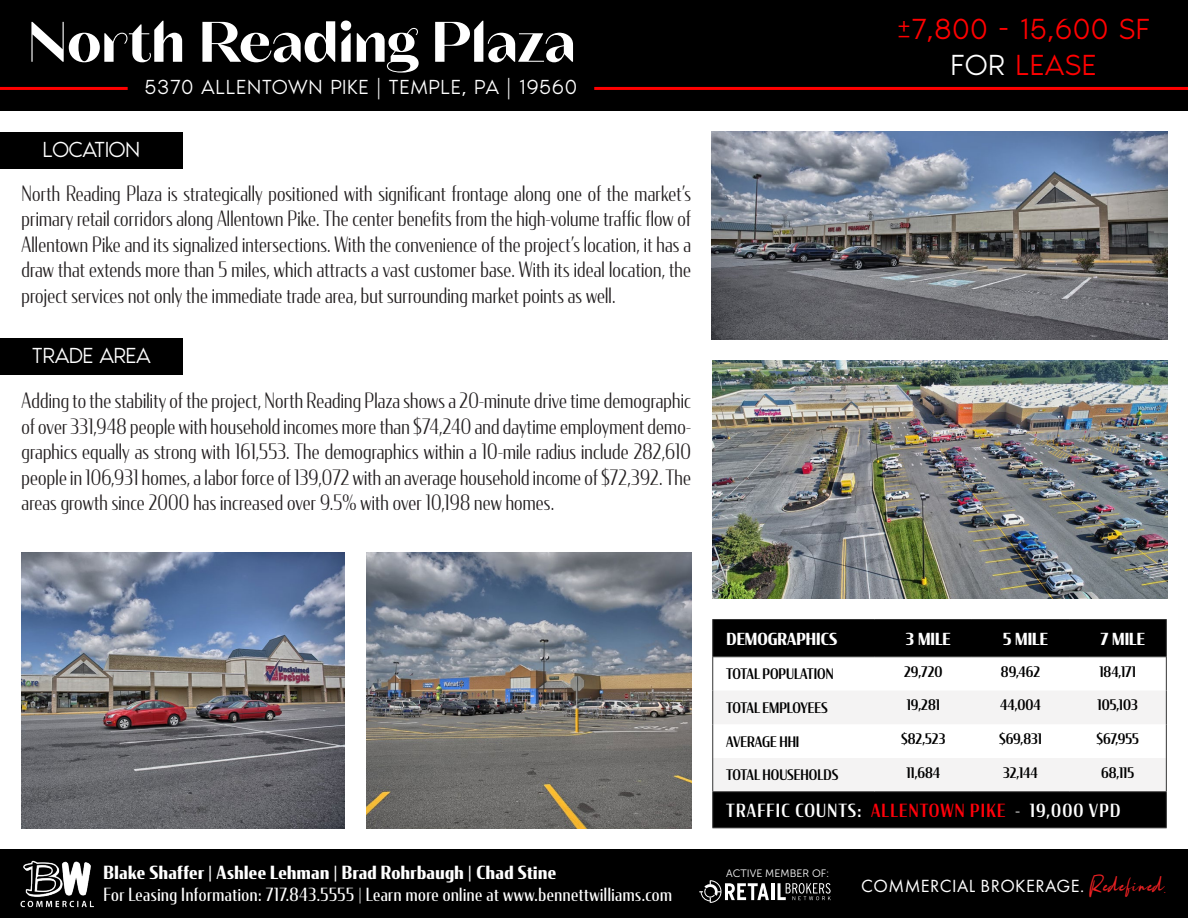
<style>
.page{position:relative;width:1188px;height:918px;background:#fff}
.page>*{position:absolute;margin:0;border:0;box-sizing:border-box;transform-origin:0 0}
.t1{font:700 57px "Fromage";color:#fff}
.t2{font:300 30px/36px "Noir Pro";letter-spacing:.01em;color:#f00;text-align:center}
.t3{font:300 22.5px "Noir Pro";letter-spacing:-.03em;color:#fff}
.t4{font:300 21px/25.5px "Condor Cond";letter-spacing:.01em;color:#231f20;text-align:justify}
.t5{font:300 21px "Noir Pro";letter-spacing:.025em;color:#fff}
.t6{font:18.3px "Futura PT";letter-spacing:.025em;color:#fff}
.t7{font:18px "Condor Cond";letter-spacing:.03em;color:#fff}
.t8{font:700 18px "Condor Cond";letter-spacing:.025em;color:#fff}
.t9{font:500 18px "Condor Cond";letter-spacing:.065em;color:#fff}
.t10{font:700 16.5px "Condor Cond";color:#fff}
.t11{font:500 14.4px "Condor Cond";color:#000}
.t12{font:700 14.25px "Condor Cond";letter-spacing:.025em;color:#fff}
.t13{font:10.65px "Museo Sans 300";color:#fff}
.s1{color:#fff}
.s2{color:#ff010a}
.s3{font-family:"Rotterdam";font-style:italic;font-size:27.6px;color:#ee2123}
</style>
<div class="page">
<div style="left:0;top:849px;width:1188px;height:69px;background:#000"></div>
<hr style="left:771px;top:883px;width:3px;height:17px;background:#fff">
<svg style="left:778px;top:883px;width:53px;height:17px"></svg>
<svg style="left:699px;top:880px;width:70px;height:23px"></svg>
<img style="left:20px;top:860px;width:73px;height:47px">
<div style="left:0;top:0;width:1188px;height:110px;background:#000"></div>
<hr style="left:0;top:87px;width:128px;height:3px;background:#f00">
<hr style="left:594px;top:87px;width:594px;height:3px;background:#f00">
<img style="left:366px;top:552px;width:325px;height:276px">
<div style="left:713px;top:620px;width:453px;height:207px;background:#000"></div>
<svg style="left:713px;top:657px;width:453px;height:34px"></svg>
<svg style="left:713px;top:691px;width:453px;height:100px;fill:#f4f3f3"></svg>
<hr style="left:712px;top:657px;width:1px;height:34px;background:#333">
<hr style="left:1166px;top:657px;width:1px;height:34px;background:#333">
<hr style="left:712px;top:691px;width:1px;height:33px;background:#333">
<hr style="left:1166px;top:691px;width:1px;height:33px;background:#333">
<hr style="left:712px;top:724px;width:1px;height:34px;background:#333">
<hr style="left:1166px;top:724px;width:1px;height:34px;background:#333">
<hr style="left:712px;top:758px;width:1px;height:33px;background:#333">
<hr style="left:1166px;top:758px;width:1px;height:33px;background:#333">
<hr style="left:712px;top:791px;width:163px;height:1px;background:#333">
<hr style="left:712px;top:792px;width:1px;height:35px;background:#333">
<hr style="left:875px;top:791px;width:97px;height:1px;background:#333">
<hr style="left:972px;top:791px;width:97px;height:1px;background:#333">
<hr style="left:1069px;top:791px;width:98px;height:1px;background:#333">
<hr style="left:1166px;top:792px;width:1px;height:35px;background:#333">
<hr style="left:712px;top:827px;width:163px;height:1px;background:#333">
<hr style="left:875px;top:827px;width:97px;height:1px;background:#333">
<hr style="left:972px;top:827px;width:97px;height:1px;background:#333">
<hr style="left:1069px;top:827px;width:98px;height:1px;background:#333">
<hr style="left:712px;top:619px;width:163px;height:1px;background:#333">
<hr style="left:712px;top:620px;width:1px;height:37px;background:#333">
<hr style="left:875px;top:619px;width:97px;height:1px;background:#333">
<hr style="left:972px;top:619px;width:97px;height:1px;background:#333">
<hr style="left:1069px;top:619px;width:98px;height:1px;background:#333">
<hr style="left:1166px;top:620px;width:1px;height:37px;background:#333">
<hr style="left:713px;top:656px;width:162px;height:1px;background:#323332">
<hr style="left:875px;top:656px;width:97px;height:1px;background:#323332">
<hr style="left:972px;top:656px;width:97px;height:1px;background:#323332">
<hr style="left:1069px;top:656px;width:97px;height:1px;background:#323332">
<img style="left:713px;top:360px;width:455px;height:239px">
<img style="left:22px;top:552px;width:323px;height:276px">
<img style="left:712px;top:132px;width:456px;height:208px">
<div style="left:0;top:132px;width:183px;height:37px;background:#000"></div>
<div style="left:0;top:338px;width:183px;height:37px;background:#000"></div>
<h1 class="t1" style="left:28px;top:8px;width:549px">North Reading Plaza</h1>
<p class="t5" style="left:145px;top:71px;width:434px">5370 ALLENTOWN PIKE | TEMPLE, PA | 19560</p>
<p class="t3" style="left:43px;top:133px;width:99px">LOCATION</p>
<p class="t4" style="left:22px;top:180px;width:671px">North Reading Plaza is strategically positioned with significant frontage along one of the market’s primary retail corridors along Allentown Pike. The center benefits from the high-volume traffic flow of Allentown Pike and its signalized intersections. With the convenience of the project’s location, it has a draw that extends more than 5 miles, which attracts a vast customer base. With its ideal location, the project services not only the immediate trade area, but surrounding market points as well.</p>
<p class="t3" style="left:32px;top:339px;width:120px">TRADE AREA</p>
<p class="t4" style="left:22px;top:388px;width:671px">Adding to the stability of the project, North Reading Plaza shows a 20-minute drive time demographic of over 331,948 people with household incomes more than $74,240 and daytime employment demo&shy;graphics equally as strong with 161,553. The demographics within a 10-mile radius include 282,610 people in 106,931 homes, a labor force of 139,072 with an average household income of $72,392. The areas growth since 2000 has increased over 9.5% with over 10,198 new homes.</p>
<h2 class="t2" style="left:897px;top:9px;width:255px">±7,800 - 15,600 SF<br><span class="s1">FOR</span> LEASE</h2>
<p class="t12" style="left:29px;top:858px;width:161px">Agent Name | Agent Name</p>
<p class="t8" style="left:104px;top:861px;width:454px">Blake Shaffer | Ashlee Lehman | Brad Rohrbaugh | Chad Stine</p>
<p class="t7" style="left:104px;top:884px;width:570px">For Leasing Information: 717.843.5555 | Learn more online at www.bennettwilliams.com</p>
<p class="t10" style="left:727px;top:628px;width:112px">DEMOGRAPHICS</p>
<p class="t10" style="left:906px;top:628px;width:46px">3 MILE</p>
<p class="t10" style="left:1003px;top:628px;width:46px">5 MILE</p>
<p class="t10" style="left:1100px;top:628px;width:46px">7 MILE</p>
<p class="t11" style="left:726px;top:665px;width:109px">TOTAL POPULATION</p>
<p class="t11" style="left:904px;top:662px;width:40px">29,720</p>
<p class="t11" style="left:1001px;top:662px;width:41px">89,462</p>
<p class="t11" style="left:1099px;top:662px;width:38px">184,171</p>
<p class="t11" style="left:726px;top:699px;width:103px">TOTAL EMPLOYEES</p>
<p class="t11" style="left:907px;top:696px;width:35px">19,281</p>
<p class="t11" style="left:1000px;top:696px;width:42px">44,004</p>
<p class="t11" style="left:1098px;top:696px;width:42px">105,103</p>
<p class="t11" style="left:726px;top:732px;width:75px">AVERAGE HHI</p>
<p class="t11" style="left:901px;top:730px;width:46px">$82,523</p>
<p class="t11" style="left:999px;top:730px;width:44px">$69,831</p>
<p class="t11" style="left:1096px;top:730px;width:44px">$67,955</p>
<p class="t11" style="left:726px;top:766px;width:114px">TOTAL HOUSEHOLDS</p>
<p class="t11" style="left:906px;top:763px;width:35px">11,684</p>
<p class="t11" style="left:1003px;top:763px;width:36px">32,144</p>
<p class="t11" style="left:1101px;top:763px;width:35px">68,115</p>
<p class="t9" style="left:726px;top:799px;width:396px">TRAFFIC COUNTS: <span class="s2">ALLENTOWN PIKE</span> - 19,000 VPD</p>
<p class="t13" style="left:726px;top:868px;width:105px">ACTIVE MEMBER OF:</p>
<p class="t6" style="left:861px;top:875px;width:305px">COMMERCIAL BROKERAGE. <span class="s3">Redefined.</span></p>
</div>
